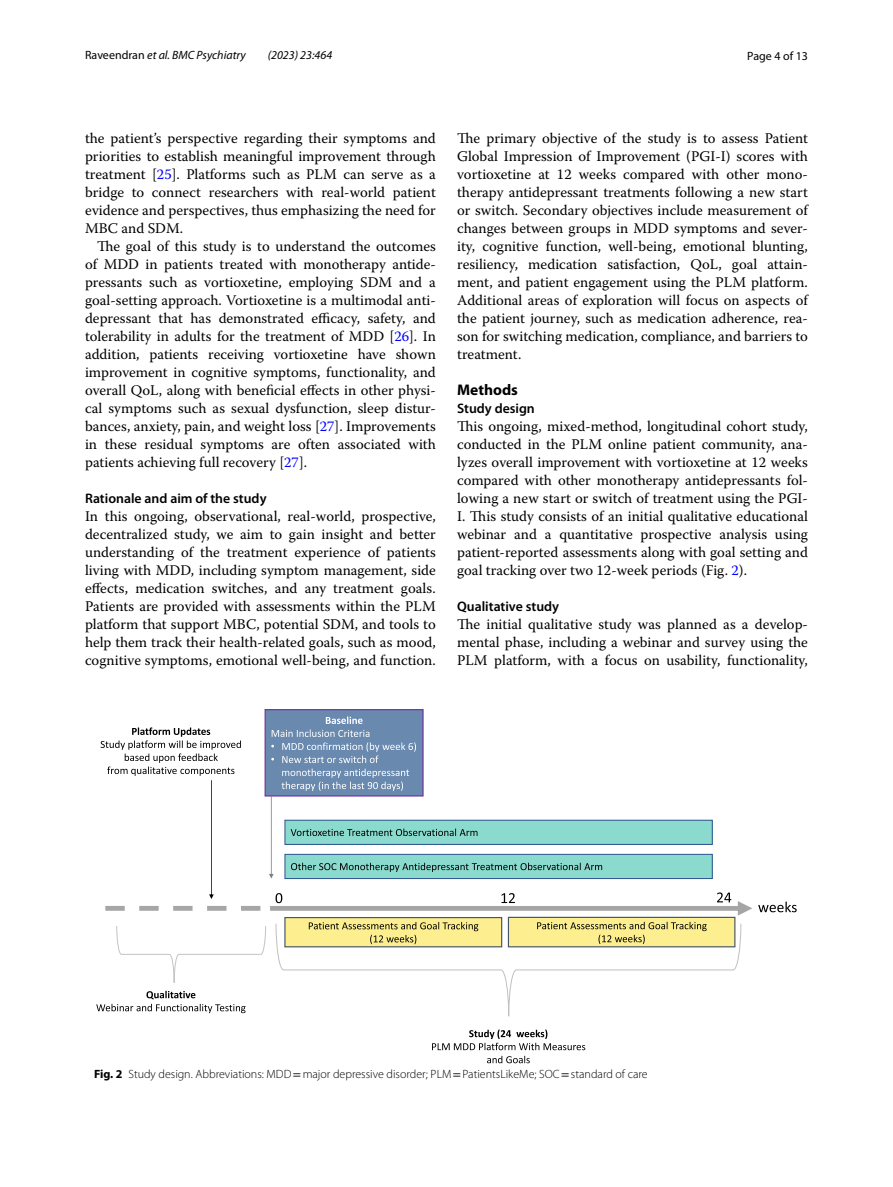
<style>
.page{position:relative;width:893px;height:1187px;background:#fff}
.page>*{position:absolute;margin:0;border:0;box-sizing:border-box;transform-origin:0 0}
.t1{font:700 15.45px "Myriad Pro";color:#000}
.t2{font:14.7px/18px "Warnock Pro";color:#000;text-align:justify}
.t3{font:600 13.8px "Myriad Pro";color:#000}
.t4{font:300 12px "Myriad Pro";color:#000}
.t5{font:italic 12px "Myriad Pro";color:#000}
.t6{font:12px "Myriad Pro";color:#000}
.s1{font-style:normal}
.s2{color:#00f}
.s3{font-weight:700}
.s4{font-family:"STIX";font-weight:400}
</style>
<div class="page">
<div style="left:265px;top:709px;width:158px;height:86px;background:#6989af"></div>
<div style="left:265px;top:709px;width:159px;height:87px;border:1px solid #7030a0"></div>
<div style="left:285px;top:917px;width:217px;height:29px;background:linear-gradient(to right,#fdef8f,#fdef8f)"></div>
<div style="left:284px;top:916px;width:218px;height:31px;border:1px solid #44546a"></div>
<svg style="left:309px;top:921px;width:169px;height:1px"></svg>
<div style="left:508px;top:917px;width:227px;height:29px;background:#fdef8f"></div>
<div style="left:508px;top:916px;width:227px;height:31px;border:1px solid #44546a"></div>
<svg style="left:432px;top:1029px;width:153px;height:34px"></svg>
<svg style="left:96px;top:990px;width:150px;height:23px"></svg>
<svg style="left:116px;top:926px;width:150px;height:57px"></svg>
<svg style="left:275px;top:922px;width:467px;height:94px"></svg>
<svg style="left:758px;top:901px;width:39px;height:11px"></svg>
<svg style="left:101px;top:716px;width:651px;height:199px"></svg>
<p class="t5" style="left:85px;top:48px;width:162px"><span class="s1">Raveendran</span> et al. BMC Psychiatry</p>
<p class="t5" style="left:268px;top:48px;width:66px">(2023) 23:464</p>
<p class="t6" style="left:747px;top:48px;width:62px">Page 4 of 13</p>
<p class="t2" style="left:85px;top:128px;width:352px">the patient’s perspective regarding their symptoms and priorities to establish meaningful improvement through treatment [<span class="s2">25</span>]. Platforms such as PLM can serve as a bridge to connect researchers with real-world patient evidence and perspectives, thus emphasizing the need for MBC and SDM.</p>
<p class="t2" style="left:85px;top:236px;width:352px;text-indent:12px">The goal of this study is to understand the outcomes of MDD in patients treated with monotherapy antide&shy;pressants such as vortioxetine, employing SDM and a goal-setting approach. Vortioxetine is a multimodal anti&shy;depressant that has demonstrated efficacy, safety, and tolerability in adults for the treatment of MDD [<span class="s2">26</span>]. In addition, patients receiving vortioxetine have shown improvement in cognitive symptoms, functionality, and overall QoL, along with beneficial effects in other physi&shy;cal symptoms such as sexual dysfunction, sleep distur&shy;bances, anxiety, pain, and weight loss [<span class="s2">27</span>]. Improvements in these residual symptoms are often associated with patients achieving full recovery [<span class="s2">27</span>].</p>
<p class="t3" style="left:85px;top:489px;width:183px">Rationale and aim of the study</p>
<p class="t2" style="left:85px;top:506px;width:352px">In this ongoing, observational, real-world, prospective, decentralized study, we aim to gain insight and better understanding of the treatment experience of patients living with MDD, including symptom management, side effects, medication switches, and any treatment goals.<br>Patients are provided with assessments within the PLM platform that support MBC, potential SDM, and tools to help them track their health-related goals, such as mood, cognitive symptoms, emotional well-being, and function.</p>
<p class="t2" style="left:457px;top:128px;width:352px">The primary objective of the study is to assess Patient Global Impression of Improvement (PGI-I) scores with vortioxetine at 12 weeks compared with other mono&shy;therapy antidepressant treatments following a new start or switch. Secondary objectives include measurement of changes between groups in MDD symptoms and sever&shy;ity, cognitive function, well-being, emotional blunting, resiliency, medication satisfaction, QoL, goal attain&shy;ment, and patient engagement using the PLM platform.<br>Additional areas of exploration will focus on aspects of the patient journey, such as medication adherence, rea&shy;son for switching medication, compliance, and barriers to treatment.</p>
<p class="t1" style="left:457px;top:379px;width:62px">Methods</p>
<p class="t3" style="left:457px;top:399px;width:79px">Study design</p>
<p class="t2" style="left:457px;top:416px;width:352px">This ongoing, mixed-method, longitudinal cohort study, conducted in the PLM online patient community, ana&shy;lyzes overall improvement with vortioxetine at 12 weeks compared with other monotherapy antidepressants fol&shy;lowing a new start or switch of treatment using the PGI-I. This study consists of an initial qualitative educational webinar and a quantitative prospective analysis using patient-reported assessments along with goal setting and goal tracking over two 12-week periods (Fig. <span class="s2">2</span>).</p>
<p class="t3" style="left:457px;top:597px;width:104px">Qualitative study</p>
<p class="t2" style="left:457px;top:614px;width:352px">The initial qualitative study was planned as a develop&shy;mental phase, including a webinar and survey using the PLM platform, with a focus on usability, functionality,</p>
<p class="t4" style="left:94px;top:1067px;width:555px"><span class="s3">Fig. 2</span> Study design. Abbreviations: MDD<span class="s4">=</span>major depressive disorder; PLM<span class="s4">=</span>PatientsLikeMe; SOC<span class="s4">=</span>standard of care</p>
</div>
